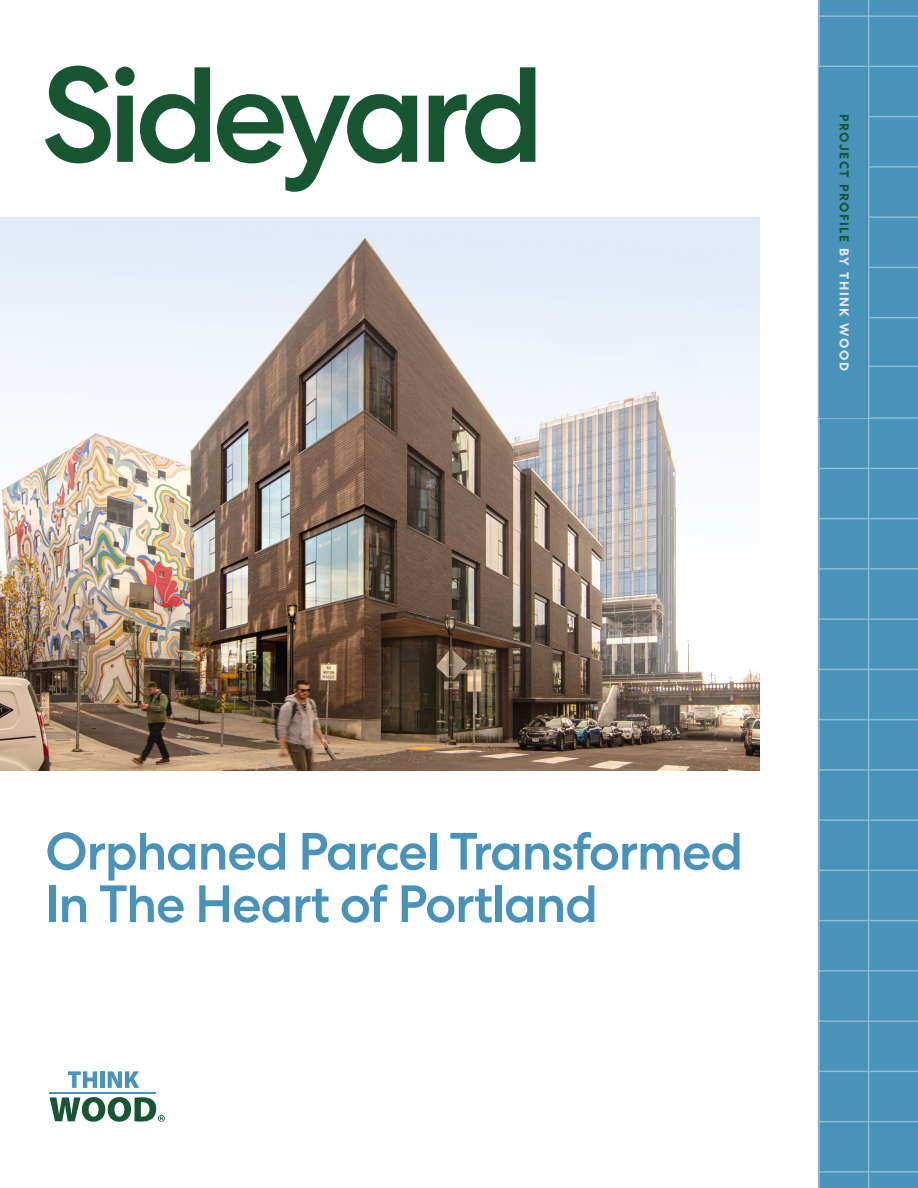
<style>
.page{position:relative;width:918px;height:1188px;background:#4993bb}
.page>*{position:absolute;margin:0;border:0;box-sizing:border-box;transform-origin:0 0}
.t1{font:500 135px "Centra No 2";letter-spacing:-.06em;color:#185633}
.t2{font:500 52.5px/52.5px "Centra No 2";letter-spacing:-.03em;color:#4993bb}
.t3{font:700 12.75px "Centra No 2";letter-spacing:.125em;color:#185633}
.s1{color:#e7eaef}
</style>
<div class="page">
<div style="left:0;top:0;width:818px;height:1188px;background:#fff"></div>
<img style="left:0;top:218px;width:759px;height:553px">
<hr style="left:818px;top:216px;width:100px;height:2px;background:#8dbbd3">
<hr style="left:818px;top:568px;width:100px;height:2px;background:#8dbbd3">
<hr style="left:818px;top:116px;width:100px;height:1px;background:#8dbbd3">
<hr style="left:818px;top:468px;width:100px;height:1px;background:#8dbbd3">
<hr style="left:818px;top:669px;width:100px;height:1px;background:#8dbbd3">
<hr style="left:818px;top:719px;width:100px;height:1px;background:#8dbbd3">
<hr style="left:818px;top:769px;width:100px;height:2px;background:#8dbbd3">
<hr style="left:818px;top:819px;width:100px;height:2px;background:#8dbbd3">
<hr style="left:818px;top:870px;width:100px;height:1px;background:#8dbbd3">
<hr style="left:818px;top:920px;width:100px;height:1px;background:#8dbbd3">
<hr style="left:818px;top:970px;width:100px;height:2px;background:#8dbbd3">
<hr style="left:818px;top:1020px;width:100px;height:2px;background:#8dbbd3">
<hr style="left:818px;top:1071px;width:100px;height:1px;background:#8dbbd3">
<hr style="left:818px;top:1121px;width:100px;height:1px;background:#8dbbd3">
<hr style="left:818px;top:1171px;width:100px;height:2px;background:#8dbbd3">
<hr style="left:818px;top:66px;width:100px;height:1px;background:#8dbbd3">
<hr style="left:818px;top:417px;width:100px;height:2px;background:#8dbbd3">
<hr style="left:818px;top:267px;width:100px;height:1px;background:#8dbbd3">
<hr style="left:818px;top:618px;width:100px;height:2px;background:#8dbbd3">
<hr style="left:818px;top:166px;width:100px;height:2px;background:#8dbbd3">
<hr style="left:818px;top:518px;width:100px;height:1px;background:#8dbbd3">
<hr style="left:818px;top:15px;width:100px;height:2px;background:#8dbbd3">
<hr style="left:868px;top:0;width:1px;height:1188px;background:#8dbbd3">
<hr style="left:818px;top:366px;width:100px;height:1px;background:#8dbbd3">
<hr style="left:818px;top:317px;width:100px;height:1px;background:#8dbbd3">
<hr style="left:818px;top:0;width:1px;height:1188px;background:#8dbbd3">
<hr style="left:50px;top:1092px;width:106px;height:1px;background:#4993bb">
<svg style="left:68px;top:1071px;width:29px;height:17px"></svg>
<div style="left:100px;top:1071px;width:5px;height:17px;background:#4993bb"></div>
<svg style="left:108px;top:1071px;width:31px;height:17px"></svg>
<svg style="left:50px;top:1097px;width:115px;height:25px"></svg>
<div style="left:819px;top:67px;width:49px;height:350px;background:#4993bb"></div>
<p class="t1" style="left:41px;top:36px;width:506px">Sideyard</p>
<p class="t3" style="left:852px;top:114px;width:259px;rotate:90deg">PROJECT PROFILE <span class="s1">BY THINK WOOD</span></p>
<p class="t2" style="left:45px;top:826px;width:700px">Orphaned Parcel Transformed<br>In The Heart of Portland</p>
</div>
